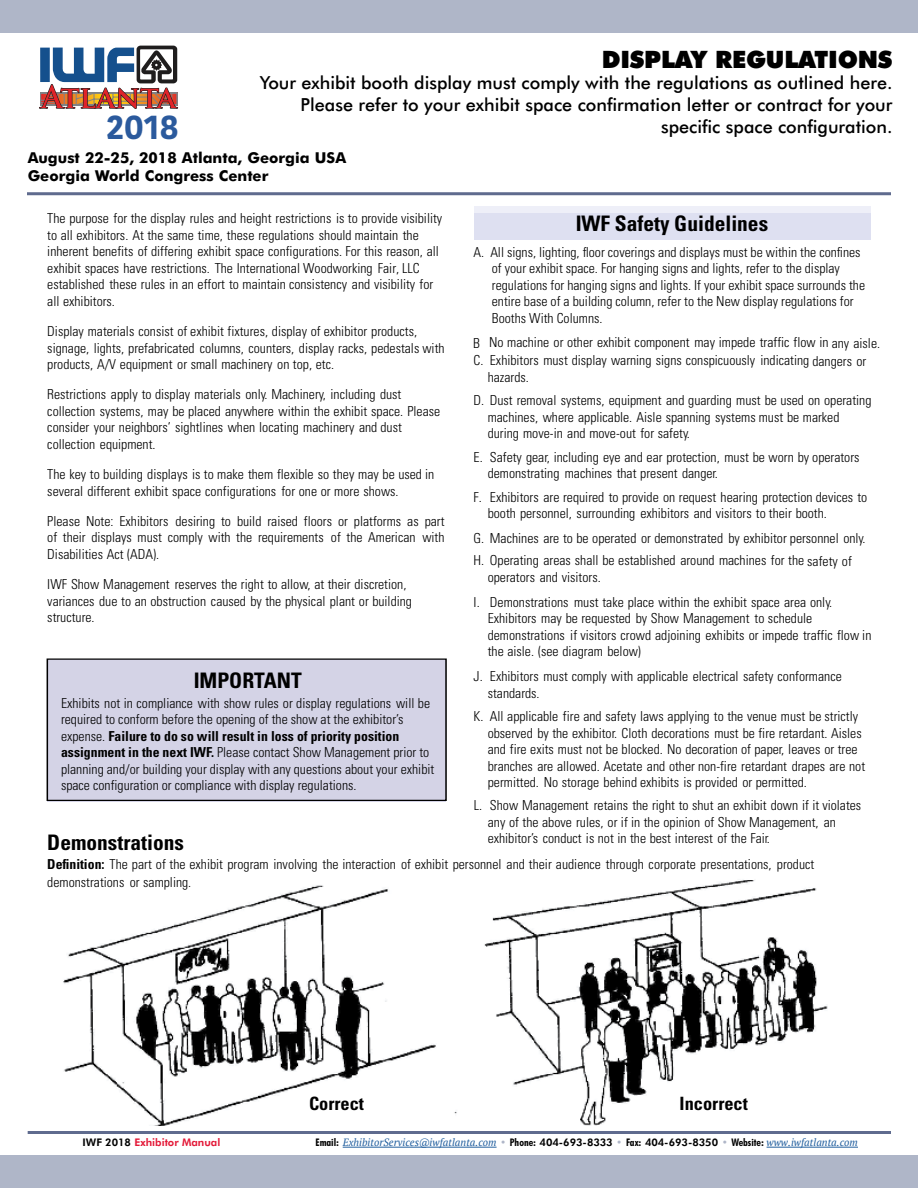
<style>
.page{position:relative;width:918px;height:1188px;background:#fff}
.page>*{position:absolute;margin:0;border:0;box-sizing:border-box;transform-origin:0 0}
.t1{font:700 34.65px "Kohinoor Devanagari";color:#2b5a9d}
.t2{font:900 24px "Futura BT";letter-spacing:-.01em;color:#000}
.t3{font:700 condensed 21.45px "Univers";color:#000}
.t4{font:700 condensed 18.3px "Univers";color:#000}
.t5{font:500 18px/21.6px "Futura BT";color:#000;text-align:right}
.t6{font:700 15px/18px "Futura BT";color:#000}
.t7{font:300 condensed 13.8px/16.5px "Univers";color:#000}
.t8{font:italic 10.5px "PT Serif";color:#215e9e}
.t9{font:800 10.5px "Futura BT";color:#e31837}
.s1{font-weight:700}
.s2{color:#000}
.s3{font-family:"Futura BT";font-weight:700;font-style:normal;font-stretch:condensed;color:#000}
.s4{font-family:"Futura BT";font-weight:900;font-style:normal;color:#afb6c8}
.s5{font-family:"Futura BT";font-weight:800;font-style:normal;color:#000}
.s6{font-family:"Futura BT";font-weight:800;font-style:normal;color:#afb6c8}
</style>
<div class="page">
<div style="left:0;top:1156px;width:918px;height:32px;background:#afb6c8"></div>
<div style="left:0;top:0;width:918px;height:32px;background:#afb6c8"></div>
<svg style="left:39px;top:45px;width:140px;height:64px"></svg>
<hr style="left:343px;top:1147px;width:154px;height:1px;background:#215e9e">
<hr style="left:767px;top:1147px;width:91px;height:1px;background:#215e9e">
<hr style="left:28px;top:1131px;width:863px;height:3px;background:#5f6b8e">
<hr style="left:27px;top:192px;width:864px;height:3px;background:#5f6b8e">
<div style="left:474px;top:206px;width:397px;height:34px;background:linear-gradient(to right,#e1e3f2,#e1e3f2)"></div>
<div style="left:47px;top:659px;width:399px;height:143px;background:#d4d3e6"></div>
<div style="left:47px;top:658px;width:400px;height:143px;border:1px solid #000"></div>
<img style="left:63px;top:880px;width:765px;height:246px">
<div style="left:664px;top:1111px;width:124px;height:21px;background:#fff"></div>
<div style="left:296px;top:1111px;width:124px;height:21px;background:#fff"></div>
<h1 class="t1" style="left:106px;top:104px;width:74px">2018</h1>
<h2 class="t2" style="left:602px;top:45px;width:292px">DISPLAY REGULATIONS</h2>
<h3 class="t5" style="left:260px;top:72px;width:634px">Your exhibit booth display must comply with the regulations as outlined here.<br>Please refer to your exhibit space confirmation letter or contract for your specific space configuration.</h3>
<p class="t6" style="left:28px;top:149px;width:320px">August 22-25, 2018 Atlanta, Georgia USA<br>Georgia World Congress Center</p>
<p class="t7" style="left:47px;top:210px;width:396px">The purpose for the display rules and height restrictions is to provide visibility to all exhibitors. At the same time, these regulations should maintain the inherent benefits of differing exhibit space configurations. For this reason, all exhibit spaces have restrictions. The International Woodworking Fair, LLC established these rules in an effort to maintain consistency and visibility for all exhibitors.</p>
<p class="t7" style="left:47px;top:323px;width:399px">Display materials consist of exhibit fixtures, display of exhibitor products, signage, lights, prefabricated columns, counters, display racks, pedestals with products, A/V equipment or small machinery on top, etc.</p>
<p class="t7" style="left:47px;top:386px;width:394px">Restrictions apply to display materials only. Machinery, including dust collection systems, may be placed anywhere within the exhibit space. Please consider your neighbors’ sightlines when locating machinery and dust collection equipment.</p>
<p class="t7" style="left:47px;top:466px;width:388px">The key to building displays is to make them flexible so they may be used in several different exhibit space configurations for one or more shows.</p>
<p class="t7" style="left:47px;top:513px;width:399px;text-align:justify">Please Note: Exhibitors desiring to build raised floors or platforms as part of their displays must comply with the requirements of the American with Disabilities Act (ADA).</p>
<p class="t7" style="left:47px;top:576px;width:366px">IWF Show Management reserves the right to allow, at their discretion, variances due to an obstruction caused by the physical plant or building structure.</p>
<h3 class="t3" style="left:576px;top:210px;width:194px">IWF Safety Guidelines</h3>
<p class="t7" style="left:492px;top:244px;width:375px;text-indent:-18px">A. All signs, lighting, floor coverings and displays must be within the confines of your exhibit space. For hanging signs and lights, refer to the display regulations for hanging signs and lights. If your exhibit space surrounds the entire base of a building column, refer to the New display regulations for Booths With Columns.</p>
<p class="t7" style="left:473px;top:333px;width:409px;line-height:18.3px">B No machine or other exhibit component may impede traffic flow in any aisle.<br>C. Exhibitors must display warning signs conspicuously indicating dangers or</p>
<p class="t7" style="left:474px;top:365px;width:399px;line-height:23.4px;text-indent:14px">hazards.<br>D. Dust removal systems, equipment and guarding must be used on operating</p>
<p class="t7" style="left:488px;top:409px;width:353px">machines, where applicable. Aisle spanning systems must be marked during move-in and move-out for safety.</p>
<p class="t7" style="left:488px;top:449px;width:373px;text-indent:-14px">E. Safety gear, including eye and ear protection, must be worn by operators demonstrating machines that present danger.</p>
<p class="t7" style="left:488px;top:488px;width:381px;text-indent:-14px">F. Exhibitors are required to provide on request hearing protection devices to booth personnel, surrounding exhibitors and visitors to their booth.</p>
<p class="t7" style="left:474px;top:527px;width:393px;line-height:21.9px">G. Machines are to be operated or demonstrated by exhibitor personnel only.<br>H. Operating areas shall be established around machines for the safety of</p>
<p class="t7" style="left:474px;top:564px;width:360px;line-height:25.2px;text-indent:14px">operators and visitors.<br>I. Demonstrations must take place within the exhibit space area only.</p>
<p class="t7" style="left:488px;top:610px;width:385px">Exhibitors may be requested by Show Management to schedule demonstrations if visitors crowd adjoining exhibits or impede traffic flow in the aisle. (see diagram below)</p>
<p class="t7" style="left:488px;top:668px;width:356px;text-indent:-14px">J. Exhibitors must comply with applicable electrical safety conformance standards.</p>
<p class="t7" style="left:488px;top:708px;width:379px;text-indent:-14px">K. All applicable fire and safety laws applying to the venue must be strictly observed by the exhibitor. Cloth decorations must be fire retardant. Aisles and fire exits must not be blocked. No decoration of paper, leaves or tree branches are allowed. Acetate and other non-fire retardant drapes are not permitted. No storage behind exhibits is provided or permitted.</p>
<p class="t7" style="left:488px;top:797px;width:375px;text-indent:-14px">L. Show Management retains the right to shut an exhibit down if it violates any of the above rules, or if in the opinion of Show Management, an exhibitor’s conduct is not in the best interest of the Fair.</p>
<h3 class="t3" style="left:194px;top:667px;width:110px">IMPORTANT</h3>
<p class="t7" style="left:61px;top:695px;width:375px">Exhibits not in compliance with show rules or display regulations will be required to conform before the opening of the show at the exhibitor’s expense. <span class="s1">Failure to do so will result in loss of priority position assignment in the next IWF.</span> Please contact Show Management prior to planning and/or building your display with any questions about your exhibit space configuration or compliance with display regulations.</p>
<h3 class="t3" style="left:47px;top:830px;width:138px">Demonstrations</h3>
<p class="t7" style="left:47px;top:855px;width:769px;line-height:18.3px"><span class="s1">Definition:</span> The part of the exhibit program involving the interaction of exhibit personnel and their audience through corporate presentations, product demonstrations or sampling.</p>
<h3 class="t4" style="left:309px;top:1092px;width:56px">Correct</h3>
<h3 class="t4" style="left:680px;top:1092px;width:70px">Incorrect</h3>
<p class="t9" style="left:82px;top:1136px;width:139px"><span class="s2">IWF 2018</span> Exhibitor Manual</p>
<p class="t8" style="left:316px;top:1136px;width:544px"><span class="s3">Email:</span> ExhibitorServices@iwfatlanta.com <span class="s4">•</span> <span class="s3">Phone:</span> <span class="s5">404-693-8333</span> <span class="s6">•</span> <span class="s3">Fax:</span> <span class="s5">404-693-8350</span> <span class="s6">•</span> <span class="s3">Website:</span> www.iwfatlanta.com</p>
</div>
